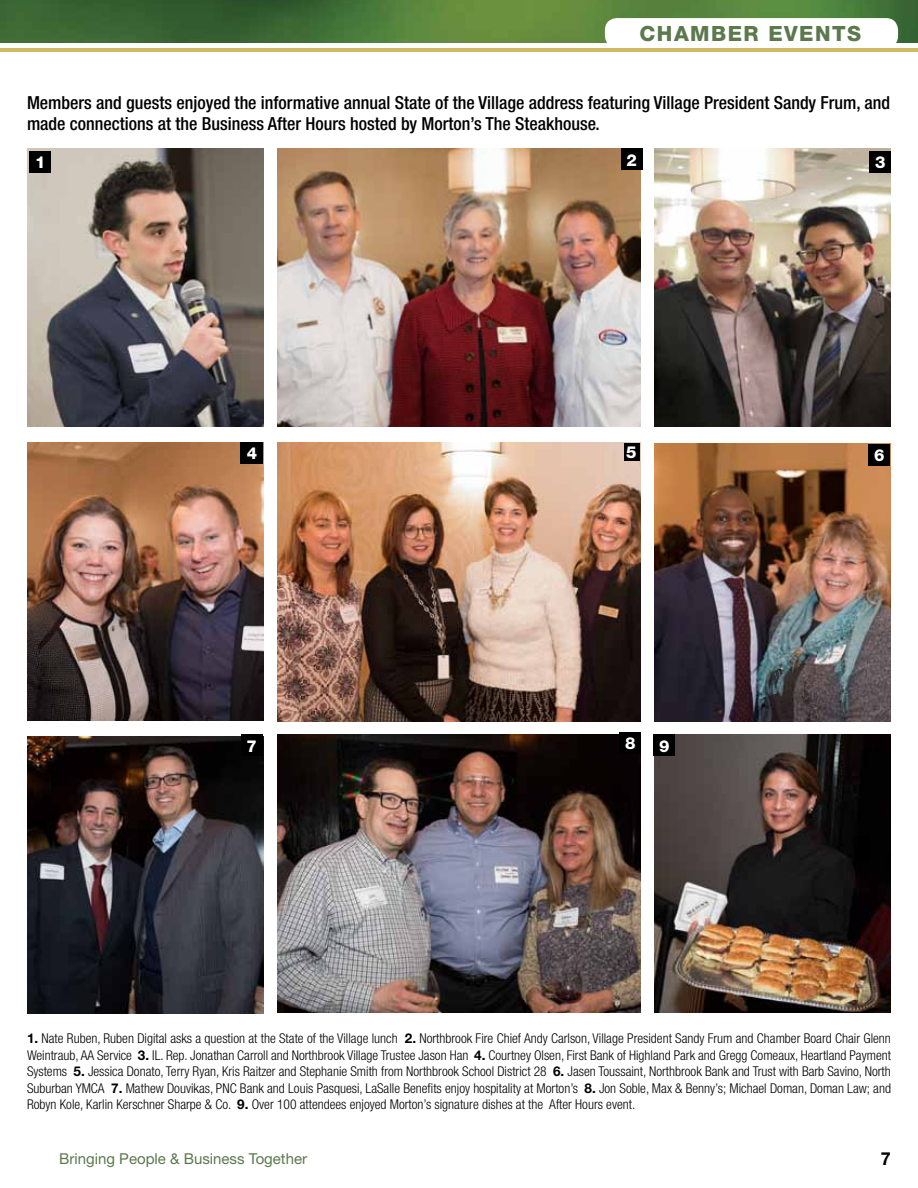
<style>
.page{position:relative;width:918px;height:1188px;background:#fff}
.page>*{position:absolute;margin:0;border:0;box-sizing:border-box;transform-origin:0 0}
.t1{font:800 21px "Helvetica Neue";letter-spacing:.07em;color:#5b794d}
.t2{font:500 condensed 18px/21.6px "Helvetica Neue";color:#000}
.t3{font:700 18px "Helvetica Neue";color:#000}
.t4{font:800 16.5px "Helvetica Neue";color:#fff}
.t5{font:15px "Helvetica Neue";color:#5b794d}
.t6{font:300 condensed 13.5px/16.5px "Helvetica Neue";color:#000;text-align:justify}
.s1{font-weight:700;font-stretch:normal}
</style>
<div class="page">
<hr style="left:0;top:49px;width:918px;height:3px;background:#d0b962">
<img style="left:0;top:0;width:918px;height:42px">
<div style="left:605px;top:18px;width:293px;height:30px;background:#fff;border-radius:12px"></div>
<img style="left:27px;top:148px;width:236px;height:279px">
<img style="left:277px;top:443px;width:364px;height:278px">
<img style="left:654px;top:443px;width:237px;height:278px">
<img style="left:27px;top:736px;width:237px;height:278px">
<img style="left:277px;top:735px;width:364px;height:277px">
<img style="left:654px;top:735px;width:237px;height:277px">
<img style="left:27px;top:443px;width:237px;height:277px">
<img style="left:277px;top:148px;width:364px;height:279px">
<img style="left:654px;top:148px;width:237px;height:279px">
<div style="left:30px;top:151px;width:21px;height:22px;background:#000"></div>
<div style="left:621px;top:148px;width:22px;height:22px;background:#000"></div>
<div style="left:869px;top:151px;width:22px;height:21px;background:#000"></div>
<div style="left:241px;top:442px;width:22px;height:22px;background:#000"></div>
<div style="left:624px;top:443px;width:15px;height:17px;background:#000"></div>
<div style="left:868px;top:444px;width:22px;height:22px;background:#000"></div>
<div style="left:241px;top:734px;width:21px;height:22px;background:#000"></div>
<div style="left:620px;top:732px;width:21px;height:22px;background:#000"></div>
<div style="left:653px;top:734px;width:22px;height:22px;background:#000"></div>
<h1 class="t1" style="left:640px;top:21px;width:223px">CHAMBER EVENTS</h1>
<h2 class="t2" style="left:27px;top:91px;width:865px">Members and guests enjoyed the informative annual State of the Village address featuring Village President Sandy Frum, and made connections at the Business After Hours hosted by Morton’s The Steakhouse.</h2>
<p class="t4" style="left:35px;top:153px;width:12px">1</p>
<p class="t4" style="left:627px;top:150px;width:12px">2</p>
<p class="t4" style="left:875px;top:152px;width:12px">3</p>
<p class="t4" style="left:247px;top:444px;width:12px">4</p>
<p class="t4" style="left:626px;top:442px;width:12px">5</p>
<p class="t4" style="left:874px;top:445px;width:12px">6</p>
<p class="t4" style="left:247px;top:736px;width:12px">7</p>
<p class="t4" style="left:625px;top:733px;width:12px">8</p>
<p class="t4" style="left:659px;top:736px;width:12px">9</p>
<p class="t6" style="left:27px;top:1030px;width:866px"><span class="s1">1.</span> Nate Ruben, Ruben Digital asks a question at the State of the Village lunch <span class="s1">2.</span> Northbrook Fire Chief Andy Carlson, Village President Sandy Frum and Chamber Board Chair Glenn Weintraub, AA Service <span class="s1">3.</span> IL. Rep. Jonathan Carroll and Northbrook Village Trustee Jason Han <span class="s1">4.</span> Courtney Olsen, First Bank of Highland Park and Gregg Comeaux, Heartland Payment Systems <span class="s1">5.</span> Jessica Donato, Terry Ryan, Kris Raitzer and Stephanie Smith from Northbrook School District 28 <span class="s1">6.</span> Jasen Toussaint, Northbrook Bank and Trust with Barb Savino, North Suburban YMCA <span class="s1">7.</span> Mathew Douvikas, PNC Bank and Louis Pasquesi, LaSalle Benefits enjoy hospitality at Morton’s <span class="s1">8.</span> Jon Soble, Max &amp; Benny’s; Michael Doman, Doman Law; and Robyn Kole, Karlin Kerschner Sharpe &amp; Co. <span class="s1">9.</span> Over 100 attendees enjoyed Morton’s signature dishes at the After Hours event.</p>
<p class="t5" style="left:59px;top:1149px;width:249px">Bringing People &amp; Business Together</p>
<h2 class="t3" style="left:881px;top:1147px;width:12px">7</h2>
</div>
